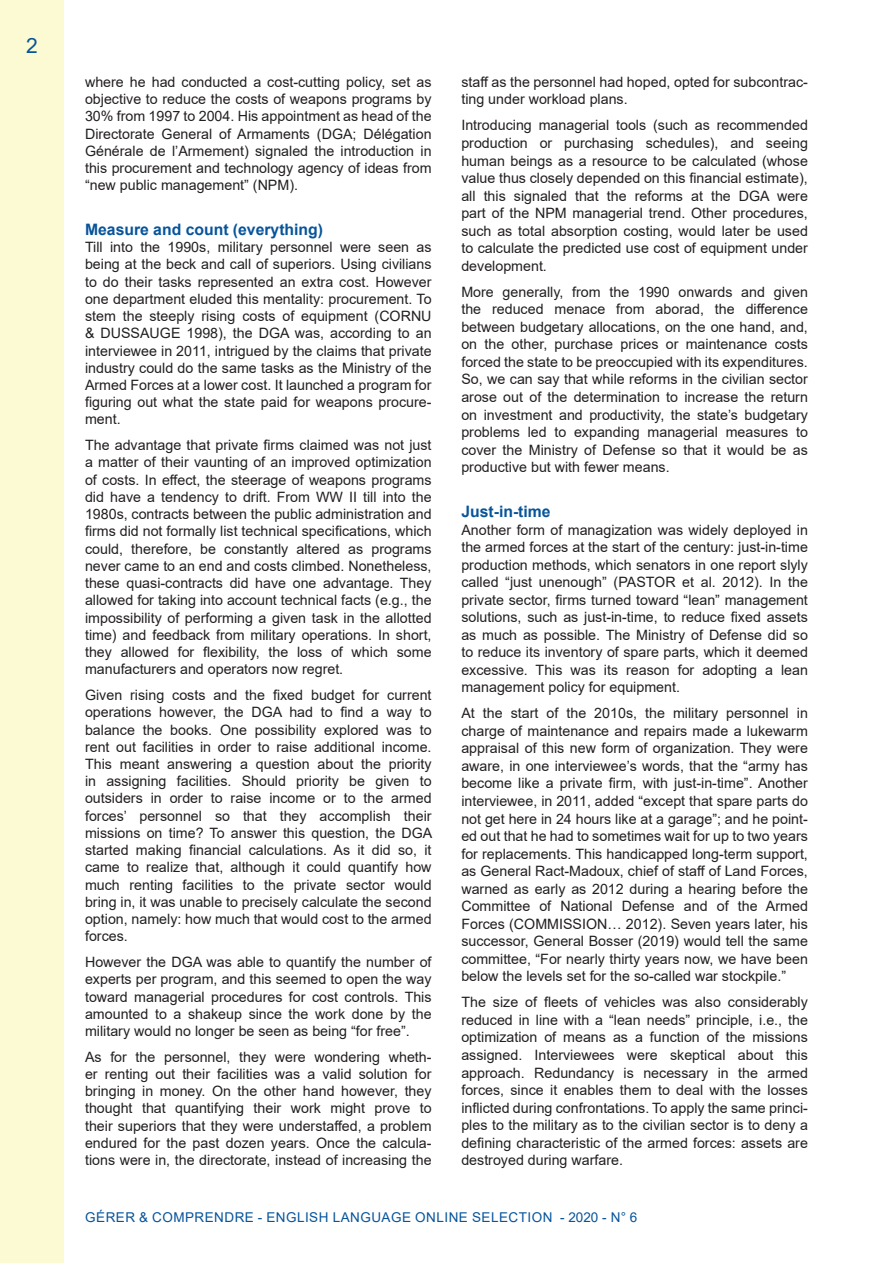
<style>
.page{position:relative;width:893px;height:1263px;background:#fff}
.page>*{position:absolute;margin:0;border:0;box-sizing:border-box;transform-origin:0 0}
.RUBRIQUE-gauche{font:21px "Arial";color:#07549a}
.Titre_2{font:700 15.75px "Arial";color:#07549a}
.texte_courant{font:14.25px/17.2px "Arial";color:#231f20;text-align:justify}
.t1{font:13.5px "Arial";letter-spacing:.035em;color:#07549a}
</style>
<div class="page">
<div style="left:0;top:0;width:64px;height:1263px;background:#fcfad2"></div>
<p class="RUBRIQUE-gauche" style="left:26px;top:31px;width:13px">2</p>
<p class="texte_courant" style="left:85px;top:73px;width:348px">where he had conducted a cost-cutting policy, set as objective to reduce the costs of weapons programs by 30% from 1997 to 2004. His appointment as head of the Directorate General of Armaments (DGA; Délégation Générale de l’Armement) signaled the introduction in this procurement and technology agency of ideas from “new public management” (NPM).</p>
<p class="Titre_2" style="left:85px;top:218px;width:240px">Measure and count (everything)</p>
<p class="texte_courant" style="left:85px;top:238px;width:348px">Till into the 1990s, military personnel were seen as being at the beck and call of superiors. Using civilians to do their tasks represented an extra cost. However one department eluded this mentality: procurement. To stem the steeply rising costs of equipment (CORNU &amp; DUSSAUGE 1998), the DGA was, according to an interviewee in 2011, intrigued by the claims that private industry could do the same tasks as the Ministry of the Armed Forces at a lower cost. It launched a program for figuring out what the state paid for weapons procure&shy;ment.</p>
<p class="texte_courant" style="left:85px;top:436px;width:348px">The advantage that private firms claimed was not just a matter of their vaunting of an improved optimization of costs. In effect, the steerage of weapons programs did have a tendency to drift. From WW II till into the 1980s, contracts between the public administration and firms did not formally list technical specifications, which could, therefore, be constantly altered as programs never came to an end and costs climbed. Nonetheless, these quasi-contracts did have one advantage. They allowed for taking into account technical facts (e.g., the impossibility of performing a given task in the allotted time) and feedback from military operations. In short, they allowed for flexibility, the loss of which some manufacturers and operators now regret.</p>
<p class="texte_courant" style="left:85px;top:686px;width:349px">Given rising costs and the fixed budget for current operations however, the DGA had to find a way to balance the books. One possibility explored was to rent out facilities in order to raise additional income.<br>This meant answering a question about the priority in assigning facilities. Should priority be given to outsiders in order to raise income or to the armed forces’ personnel so that they accomplish their missions on time? To answer this question, the DGA started making financial calculations. As it did so, it came to realize that, although it could quantify how much renting facilities to the private sector would bring in, it was unable to precisely calculate the second option, namely: how much that would cost to the armed forces.</p>
<p class="texte_courant" style="left:85px;top:953px;width:348px">However the DGA was able to quantify the number of experts per program, and this seemed to open the way toward managerial procedures for cost controls. This amounted to a shakeup since the work done by the military would no longer be seen as being “for free”.</p>
<p class="texte_courant" style="left:85px;top:1048px;width:348px">As for the personnel, they were wondering wheth&shy;er renting out their facilities was a valid solution for bringing in money. On the other hand however, they thought that quantifying their work might prove to their superiors that they were understaffed, a problem endured for the past dozen years. Once the calcula&shy;tions were in, the directorate, instead of increasing the</p>
<p class="texte_courant" style="left:461px;top:73px;width:348px">staff as the personnel had hoped, opted for subcontrac&shy;ting under workload plans.</p>
<p class="texte_courant" style="left:461px;top:117px;width:348px">Introducing managerial tools (such as recommended production or purchasing schedules), and seeing human beings as a resource to be calculated (whose value thus closely depended on this financial estimate), all this signaled that the reforms at the DGA were part of the NPM managerial trend. Other procedures, such as total absorption costing, would later be used to calculate the predicted use cost of equipment under development.</p>
<p class="texte_courant" style="left:461px;top:283px;width:348px">More generally, from the 1990 onwards and given the reduced menace from aborad, the difference between budgetary allocations, on the one hand, and, on the other, purchase prices or maintenance costs forced the state to be preoccupied with its expenditures.<br>So, we can say that while reforms in the civilian sector arose out of the determination to increase the return on investment and productivity, the state’s budgetary problems led to expanding managerial measures to cover the Ministry of Defense so that it would be as productive but with fewer means.</p>
<p class="Titre_2" style="left:461px;top:500px;width:91px">Just-in-time</p>
<p class="texte_courant" style="left:461px;top:521px;width:348px">Another form of managization was widely deployed in the armed forces at the start of the century: just-in-time production methods, which senators in one report slyly called “just unenough” (PASTOR et al. 2012). In the private sector, firms turned toward “lean” management solutions, such as just-in-time, to reduce fixed assets as much as possible. The Ministry of Defense did so to reduce its inventory of spare parts, which it deemed excessive. This was its reason for adopting a lean management policy for equipment.</p>
<p class="texte_courant" style="left:461px;top:704px;width:348px">At the start of the 2010s, the military personnel in charge of maintenance and repairs made a lukewarm appraisal of this new form of organization. They were aware, in one interviewee’s words, that the “army has become like a private firm, with just-in-time”. Another interviewee, in 2011, added “except that spare parts do not get here in 24 hours like at a garage”; and he point&shy;ed out that he had to sometimes wait for up to two years for replacements. This handicapped long-term support, as General Ract-Madoux, chief of staff of Land Forces, warned as early as 2012 during a hearing before the Committee of National Defense and of the Armed Forces (COMMISSION… 2012). Seven years later, his successor, General Bosser (2019) would tell the same committee, “For nearly thirty years now, we have been below the levels set for the so-called war stockpile.”</p>
<p class="texte_courant" style="left:461px;top:993px;width:348px">The size of fleets of vehicles was also considerably reduced in line with a “lean needs” principle, i.e., the optimization of means as a function of the missions assigned. Interviewees were skeptical about this approach. Redundancy is necessary in the armed forces, since it enables them to deal with the losses inflicted during confrontations. To apply the same princi&shy;ples to the military as to the civilian sector is to deny a defining characteristic of the armed forces: assets are destroyed during warfare.</p>
<p class="t1" style="left:85px;top:1208px;width:554px">GÉRER &amp; COMPRENDRE - ENGLISH LANGUAGE ONLINE SELECTION - 2020 - N° 6</p>
</div>
